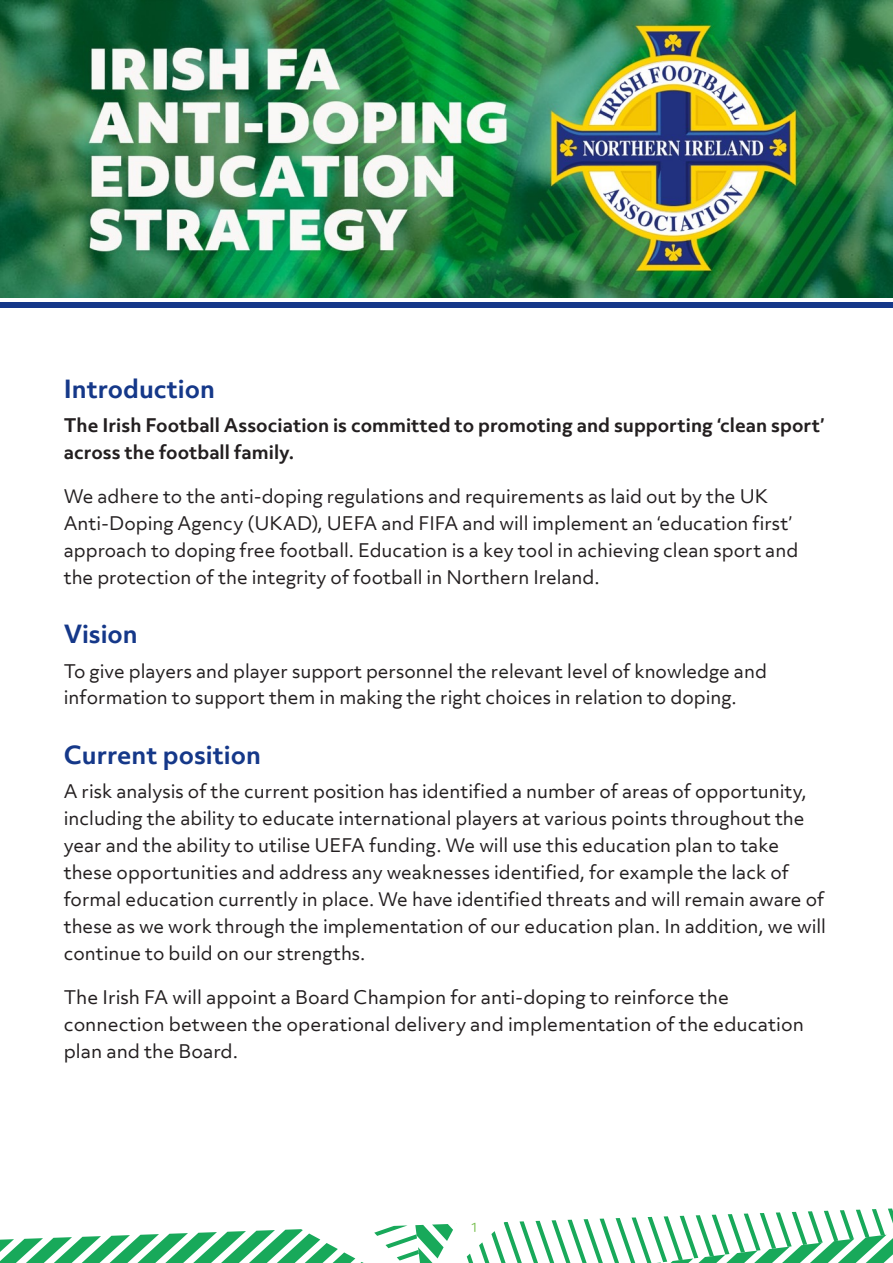
<style>
.page{position:relative;width:893px;height:1263px;background:#fff}
.page>*{position:absolute;margin:0;border:0;box-sizing:border-box;transform-origin:0 0}
.t1{font:700 24px "Objektiv Mk 3";color:#153889}
.t2{font:18px/27px "Objektiv Mk 3";color:#231f20}
.t3{font:700 18px/27px "Objektiv Mk 3";color:#231f20}
</style>
<div class="page">
<img style="left:0;top:0;width:893px;height:297px">
<div style="left:0;top:302px;width:893px;height:6px;background:#153889"></div>
<svg style="left:0;top:1208px;width:893px;height:55px"></svg>
<p class="t1" style="left:64px;top:372px;width:153px">Introduction</p>
<p class="t3" style="left:64px;top:412px;width:762px">The Irish Football Association is committed to promoting and supporting ‘clean sport’ across the football family.</p>
<p class="t2" style="left:64px;top:483px;width:736px">We adhere to the anti-doping regulations and requirements as laid out by the UK Anti-Doping Agency (UKAD), UEFA and FIFA and will implement an ‘education first’ approach to doping free football. Education is a key tool in achieving clean sport and the protection of the integrity of football in Northern Ireland.</p>
<p class="t1" style="left:64px;top:617px;width:75px">Vision</p>
<p class="t2" style="left:64px;top:657px;width:705px">To give players and player support personnel the relevant level of knowledge and information to support them in making the right choices in relation to doping.</p>
<p class="t1" style="left:64px;top:738px;width:199px">Current position</p>
<p class="t2" style="left:64px;top:778px;width:764px">A risk analysis of the current position has identified a number of areas of opportunity, including the ability to educate international players at various points throughout the year and the ability to utilise UEFA funding. We will use this education plan to take these opportunities and address any weaknesses identified, for example the lack of formal education currently in place. We have identified threats and will remain aware of these as we work through the implementation of our education plan. In addition, we will continue to build on our strengths.</p>
<p class="t2" style="left:64px;top:984px;width:742px">The Irish FA will appoint a Board Champion for anti-doping to reinforce the connection between the operational delivery and implementation of the education plan and the Board.</p>
</div>
